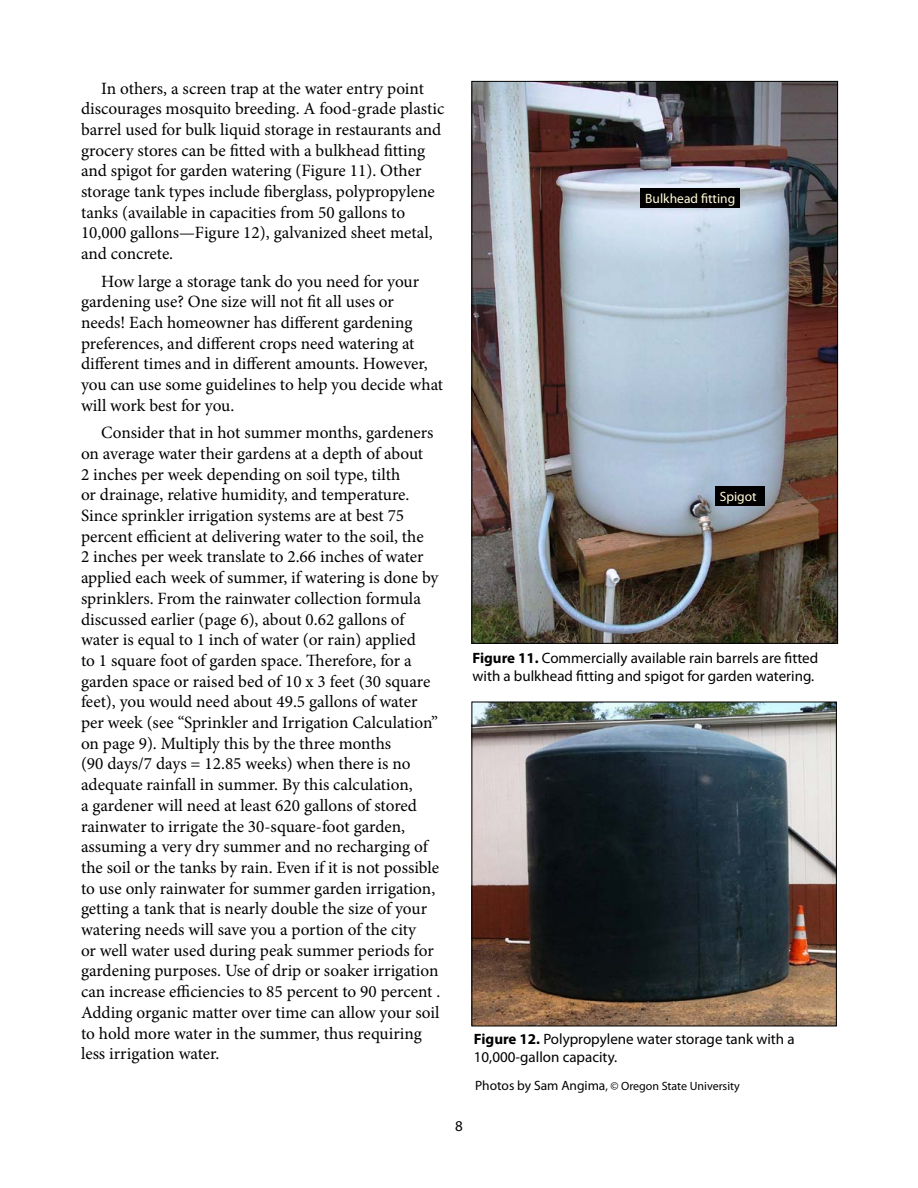
<style>
.page{position:relative;width:918px;height:1188px;background:#fff}
.page>*{position:absolute;margin:0;border:0;box-sizing:border-box;transform-origin:0 0}
.Body_text{font:17.25px/20.7px "Minion Pro";color:#000}
.t1{font:15px/18px "Myriad Pro";color:#000}
.t2{font:13.5px "Myriad Pro";color:#fffcd9}
.t3{font:12px "Myriad Pro";color:#000}
.s1{font-weight:700}
.s2{font-size:13.5px}
</style>
<div class="page">
<img style="left:474px;top:83px;width:362px;height:559px">
<img style="left:474px;top:704px;width:361px;height:320px">
<div style="left:472px;top:702px;width:365px;height:324px;border:1px solid #000"></div>
<div style="left:715px;top:486px;width:50px;height:19px;background:#000"></div>
<div style="left:641px;top:188px;width:99px;height:20px;background:#000"></div>
<p class="Body_text" style="left:81px;top:78px;width:365px;text-indent:20px">In others, a screen trap at the water entry point discourages mosquito breeding. A food-grade plastic barrel used for bulk liquid storage in restaurants and grocery stores can be fitted with a bulkhead fitting and spigot for garden watering (Figure 11). Other storage tank types include fiberglass, polypropylene tanks (available in capacities from 50 gallons to 10,000 gallons—Figure 12), galvanized sheet metal, and concrete.</p>
<p class="Body_text" style="left:81px;top:271px;width:364px;text-indent:20px">How large a storage tank do you need for your gardening use? One size will not fit all uses or<br>needs! Each homeowner has different gardening preferences, and different crops need watering at different times and in different amounts. However, you can use some guidelines to help you decide what will work best for you.</p>
<p class="Body_text" style="left:81px;top:422px;width:361px;text-indent:20px">Consider that in hot summer months, gardeners on average water their gardens at a depth of about<br>2 inches per week depending on soil type, tilth<br>or drainage, relative humidity, and temperature.<br>Since sprinkler irrigation systems are at best 75 percent efficient at delivering water to the soil, the<br>2 inches per week translate to 2.66 inches of water applied each week of summer, if watering is done by sprinklers. From the rainwater collection formula discussed earlier (page 6), about 0.62 gallons of water is equal to 1 inch of water (or rain) applied<br>to 1 square foot of garden space. Therefore, for a garden space or raised bed of 10 x 3 feet (30 square feet), you would need about 49.5 gallons of water per week (see “Sprinkler and Irrigation Calculation” on page 9). Multiply this by the three months<br>(90 days/7 days = 12.85 weeks) when there is no adequate rainfall in summer. By this calculation,<br>a gardener will need at least 620 gallons of stored rainwater to irrigate the 30-square-foot garden, assuming a very dry summer and no recharging of the soil or the tanks by rain. Even if it is not possible to use only rainwater for summer garden irrigation, getting a tank that is nearly double the size of your watering needs will save you a portion of the city<br>or well water used during peak summer periods for gardening purposes. Use of drip or soaker irrigation can increase efficiencies to 85 percent to 90 percent .<br>Adding organic matter over time can allow your soil to hold more water in the summer, thus requiring less irrigation water.</p>
<p class="t2" style="left:645px;top:190px;width:91px">Bulkhead fitting</p>
<p class="t2" style="left:720px;top:488px;width:38px">Spigot</p>
<p class="t1" style="left:472px;top:648px;width:347px"><span class="s1">Figure 11.</span> Commercially available rain barrels are fitted with a bulkhead fitting and spigot for garden watering.</p>
<p class="t1" style="left:455px;top:1117px;width:9px">8</p>
<p class="t1" style="left:474px;top:1030px;width:322px"><span class="s1">Figure 12.</span> Polypropylene water storage tank with a<br>10,000-gallon capacity.</p>
<p class="t3" style="left:475px;top:1079px;width:266px"><span class="s2">Photos by Sam Angima</span>, © Oregon State University</p>
</div>
